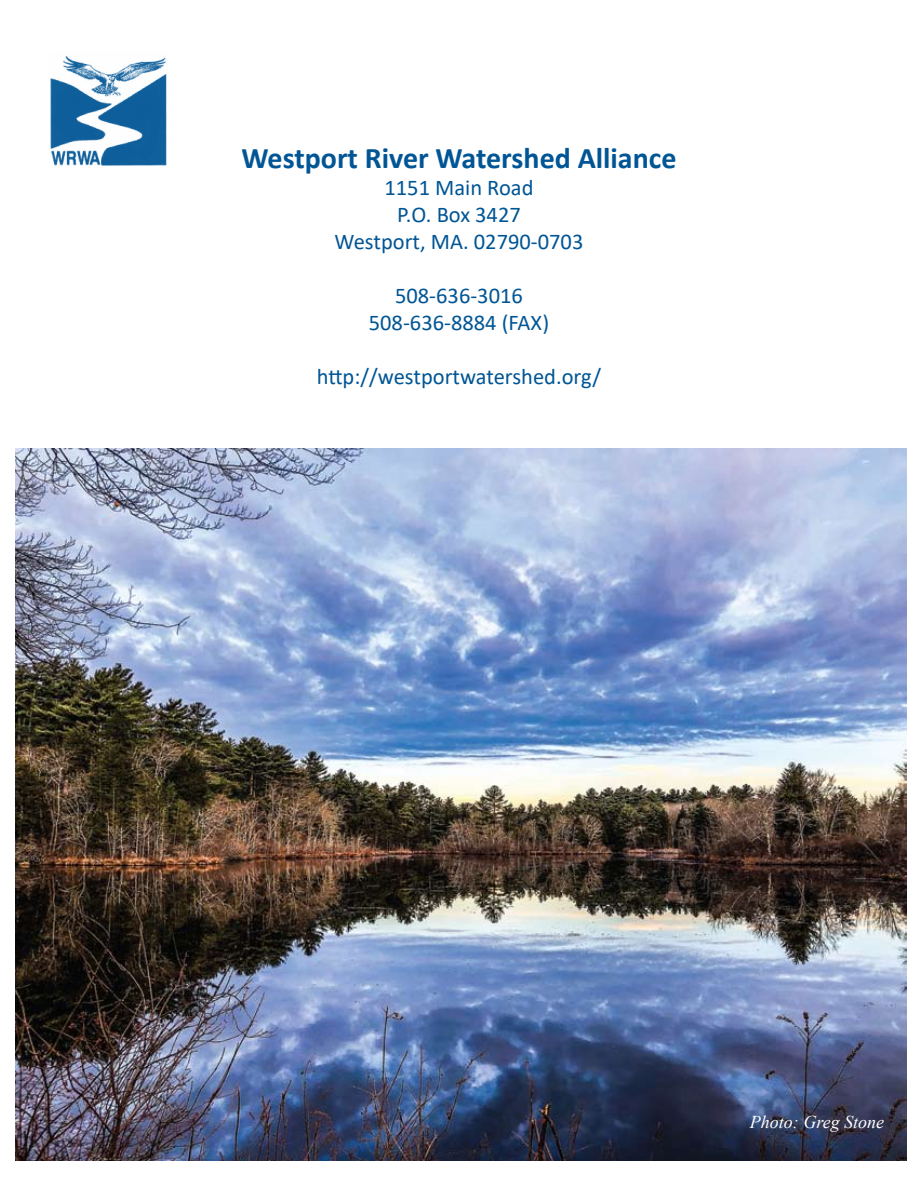
<style>
.page{position:relative;width:918px;height:1188px;background:#fff}
.page>*{position:absolute;margin:0;border:0;box-sizing:border-box;transform-origin:0 0}
.t1{font:700 30px "Calibri";color:#005595}
.t2{font:22.5px/27px "Calibri";color:#005595;text-align:center}
.t3{font:italic 18px "Times New Roman";color:#fff}
</style>
<div class="page">
<img style="left:15px;top:448px;width:891px;height:713px">
<img style="left:50px;top:56px;width:117px;height:110px">
<h1 class="t1" style="left:241px;top:136px;width:437px">Westport River Watershed Alliance</h1>
<p class="t2" style="left:335px;top:173px;width:250px">1151 Main Road<br>P.O. Box 3427<br>Westport, MA. 02790-0703</p>
<p class="t2" style="left:369px;top:281px;width:182px">508-636-3016<br>508-636-8884 (FAX)</p>
<p class="t2" style="left:317px;top:362px;width:286px">http://westportwatershed.org/</p>
<p class="t3" style="left:750px;top:1110px;width:136px">Photo: Greg Stone</p>
</div>
